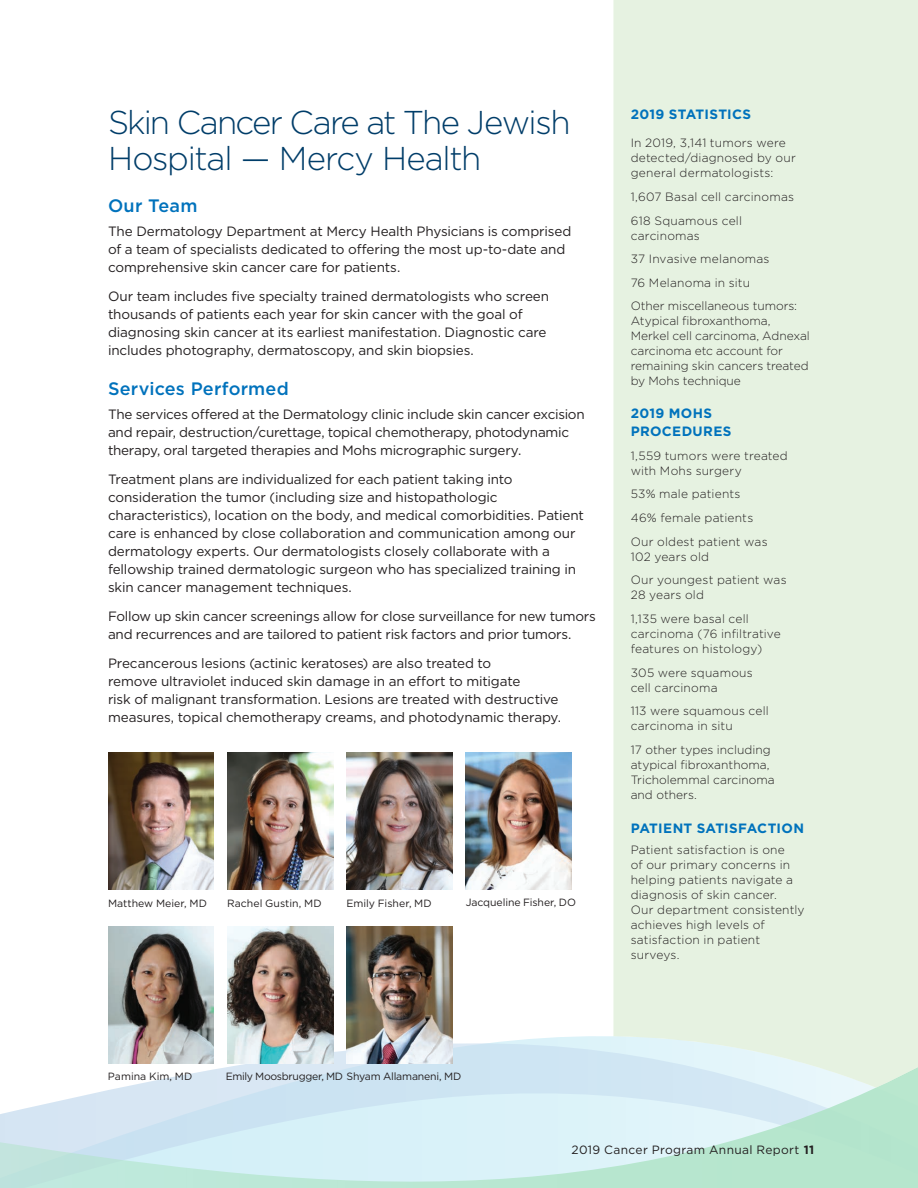
<style>
.page{position:relative;width:918px;height:1188px;background:#fff}
.page>*{position:absolute;margin:0;border:0;box-sizing:border-box;transform-origin:0 0}
.t1{font:300 33px/36px "Gotham";letter-spacing:-.045em;color:#003d69}
.t2{font:500 18px "Gotham";letter-spacing:.01em;color:#0072bc}
.t3{font:13.5px/18px "Gotham";letter-spacing:-.015em;color:#231f20}
.t4{font:700 13.5px/18px "Gotham";letter-spacing:.025em;color:#0072bc}
.t5{font:300 12px/15px "Gotham";letter-spacing:.01em;color:#231f20}
.t6{font:12px "Gotham";letter-spacing:.03em;color:#231f20}
.t7{font:10.5px "Gotham";letter-spacing:-.005em;color:#231f20}
.t8{font:10.5px "Gotham";letter-spacing:-.025em;color:#231f20}
.s1{font-weight:700}
</style>
<div class="page">
<svg style="left:333px;top:1042px;width:280px;height:14px;fill:#cfe5f3"></svg>
<svg style="left:0;top:1056px;width:918px;height:132px"></svg>
<div style="left:613px;top:0;width:305px;height:1088px;background:#e6f2e1"></div>
<img style="left:108px;top:753px;width:106px;height:136px">
<img style="left:346px;top:753px;width:106px;height:136px">
<img style="left:227px;top:753px;width:106px;height:136px">
<img style="left:108px;top:927px;width:106px;height:136px">
<img style="left:227px;top:927px;width:106px;height:136px">
<img style="left:466px;top:753px;width:106px;height:136px">
<img style="left:346px;top:927px;width:106px;height:136px">
<h1 class="t1" style="left:108px;top:104px;width:464px">Skin Cancer Care at The Jewish<br>Hospital — Mercy Health</h1>
<h2 class="t2" style="left:108px;top:194px;width:91px">Our Team</h2>
<p class="t3" style="left:108px;top:222px;width:465px">The Dermatology Department at Mercy Health Physicians is comprised of a team of specialists dedicated to offering the most up-to-date and comprehensive skin cancer care for patients.</p>
<p class="t3" style="left:108px;top:286px;width:443px">Our team includes five specialty trained dermatologists who screen thousands of patients each year for skin cancer with the goal of diagnosing skin cancer at its earliest manifestation. Diagnostic care includes photography, dermatoscopy, and skin biopsies.</p>
<h2 class="t2" style="left:108px;top:377px;width:182px">Services Performed</h2>
<p class="t3" style="left:108px;top:405px;width:478px">The services offered at the Dermatology clinic include skin cancer excision and repair, destruction/curettage, topical chemotherapy, photodynamic therapy, oral targeted therapies and Mohs micrographic surgery.</p>
<p class="t3" style="left:108px;top:470px;width:477px">Treatment plans are individualized for each patient taking into consideration the tumor (including size and histopathologic characteristics), location on the body, and medical comorbidities. Patient care is enhanced by close collaboration and communication among our dermatology experts. Our dermatologists closely collaborate with a fellowship trained dermatologic surgeon who has specialized training in skin cancer management techniques.</p>
<p class="t3" style="left:108px;top:607px;width:489px">Follow up skin cancer screenings allow for close surveillance for new tumors and recurrences and are tailored to patient risk factors and prior tumors.</p>
<p class="t3" style="left:108px;top:654px;width:455px">Precancerous lesions (actinic keratoses) are also treated to<br>remove ultraviolet induced skin damage in an effort to mitigate<br>risk of malignant transformation. Lesions are treated with destructive measures, topical chemotherapy creams, and photodynamic therapy.</p>
<p class="t7" style="left:108px;top:896px;width:100px">Matthew Meier, MD</p>
<p class="t7" style="left:227px;top:896px;width:96px">Rachel Gustin, MD</p>
<p class="t7" style="left:346px;top:896px;width:87px">Emily Fisher, MD</p>
<p class="t7" style="left:466px;top:896px;width:112px">Jacqueline Fisher, DO</p>
<p class="t4" style="left:631px;top:105px;width:122px">2019 STATISTICS</p>
<p class="t5" style="left:631px;top:135px;width:167px">In 2019, 3,141 tumors were detected/diagnosed by our general dermatologists:</p>
<p class="t5" style="left:631px;top:185px;width:165px;line-height:23.7px">1,607 Basal cell carcinomas<br>618 Squamous cell</p>
<p class="t5" style="left:631px;top:223px;width:168px;line-height:23.7px">carcinomas<br>37 Invasive melanomas<br>76 Melanoma in situ<br>Other miscellaneous tumors:</p>
<p class="t5" style="left:631px;top:313px;width:181px">Atypical fibroxanthoma,<br>Merkel cell carcinoma, Adnexal carcinoma etc account for remaining skin cancers treated by Mohs technique</p>
<p class="t4" style="left:631px;top:404px;width:102px">2019 MOHS<br>PROCEDURES</p>
<p class="t5" style="left:631px;top:448px;width:159px">1,559 tumors were treated with Mohs surgery</p>
<p class="t5" style="left:631px;top:482px;width:138px;line-height:23.7px">53% male patients<br>46% female patients<br>Our oldest patient was</p>
<p class="t5" style="left:631px;top:544px;width:157px;line-height:23.7px">102 years old<br>Our youngest patient was</p>
<p class="t5" style="left:631px;top:583px;width:120px;line-height:23.7px">28 years old<br>1,135 were basal cell</p>
<p class="t5" style="left:631px;top:626px;width:152px">carcinoma (76 infiltrative features on histology)</p>
<p class="t5" style="left:631px;top:665px;width:124px">305 were squamous cell carcinoma</p>
<p class="t5" style="left:631px;top:703px;width:140px">113 were squamous cell carcinoma in situ</p>
<p class="t5" style="left:631px;top:742px;width:145px">17 other types including atypical fibroxanthoma,<br>Tricholemmal carcinoma and others.</p>
<p class="t4" style="left:631px;top:819px;width:175px">PATIENT SATISFACTION</p>
<p class="t5" style="left:631px;top:842px;width:175px">Patient satisfaction is one<br>of our primary concerns in helping patients navigate a diagnosis of skin cancer.<br>Our department consistently achieves high levels of satisfaction in patient surveys.</p>
<p class="t7" style="left:108px;top:1070px;width:86px">Pamina Kim, MD</p>
<p class="t8" style="left:226px;top:1070px;width:237px">Emily Moosbrugger, MD Shyam Allamaneni, MD</p>
<p class="t6" style="left:572px;top:1142px;width:244px">2019 Cancer Program Annual Report <span class="s1">11</span></p>
</div>
